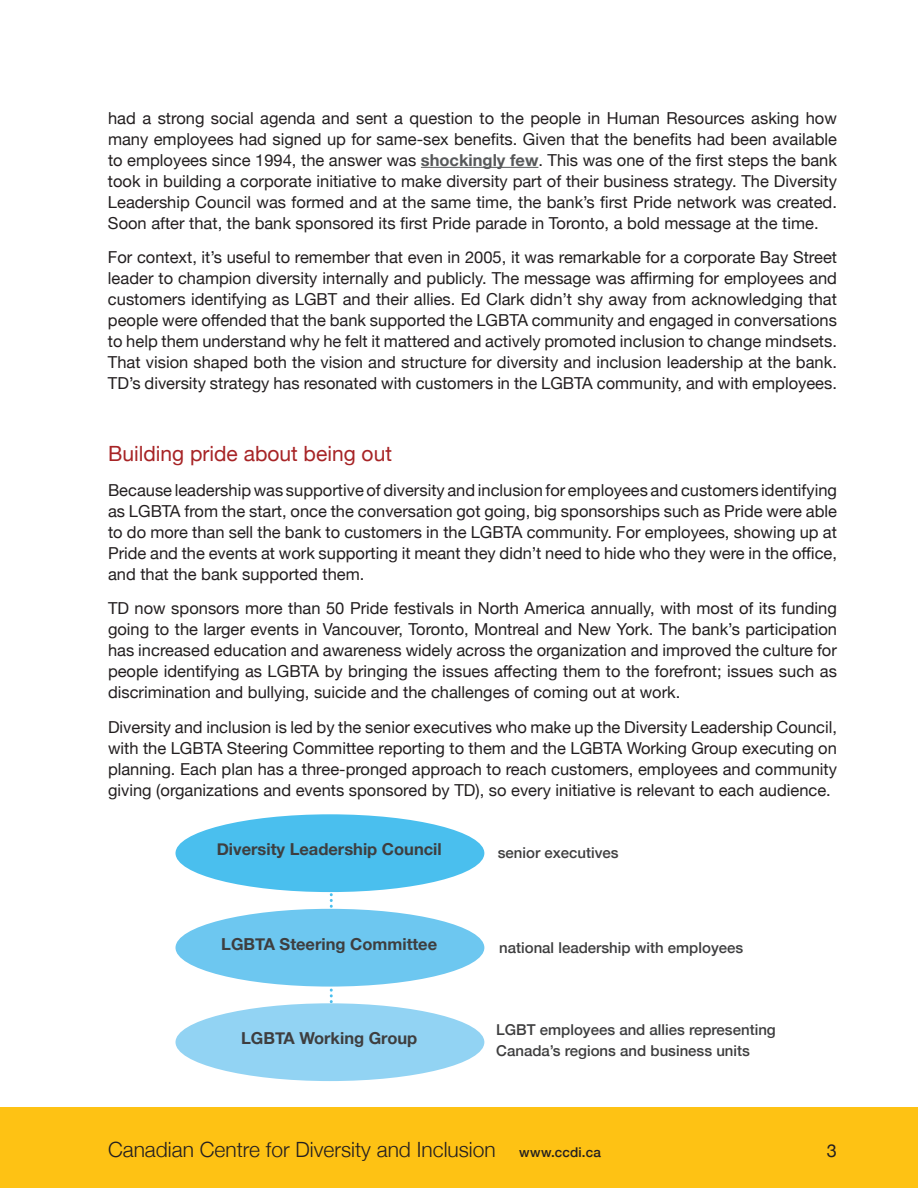
<style>
.page{position:relative;width:918px;height:1188px;background:#fff}
.page>*{position:absolute;margin:0;border:0;box-sizing:border-box;transform-origin:0 0}
.t1{font:300 21px "Helvetica Neue";color:#231f20}
.Text{font:21px "Helvetica Neue";color:#a72426}
.t2{font:18px "Helvetica Neue";color:#231f20}
.Text-2{font:16.5px/21px "Helvetica Neue";color:#231f20;text-align:justify}
.Text-3{font:700 16.5px "Helvetica Neue";color:#3e3e3f}
.Text-4{font:500 15px/21px "Helvetica Neue";color:#3e3e3f}
.s1{font-weight:700;color:#57585a}
.s2{font-weight:500;font-size:13.5px}
</style>
<div class="page">
<hr style="left:421px;top:167px;width:117px;height:1px;background:#57585a">
<div style="left:0;top:1107px;width:918px;height:81px;background:#fec214"></div>
<svg style="left:330px;top:892px;width:3px;height:17px"></svg>
<svg style="left:330px;top:988px;width:3px;height:15px"></svg>
<div style="left:176px;top:814px;width:308px;height:78px;background:#4abfee;border-radius:50%"></div>
<div style="left:176px;top:909px;width:308px;height:78px;background:#6dc7f0;border-radius:50%"></div>
<div style="left:176px;top:1003px;width:308px;height:78px;background:#92d3f3;border-radius:50%"></div>
<p class="Text-2" style="left:108px;top:108px;width:731px">had a strong social agenda and sent a question to the people in Human Resources asking how many employees had signed up for same-sex benefits. Given that the benefits had been available to employees since 1994, the answer was <span class="s1">shockingly few</span>. This was one of the first steps the bank took in building a corporate initiative to make diversity part of their business strategy. The Diversity Leadership Council was formed and at the same time, the bank’s first Pride network was created.<br>Soon after that, the bank sponsored its first Pride parade in Toronto, a bold message at the time.</p>
<p class="Text-2" style="left:108px;top:248px;width:731px">For context, it’s useful to remember that even in 2005, it was remarkable for a corporate Bay Street leader to champion diversity internally and publicly. The message was affirming for employees and customers identifying as LGBT and their allies. Ed Clark didn’t shy away from acknowledging that people were offended that the bank supported the LGBTA community and engaged in conversations to help them understand why he felt it mattered and actively promoted inclusion to change mindsets.<br>That vision shaped both the vision and structure for diversity and inclusion leadership at the bank.<br>TD’s diversity strategy has resonated with customers in the LGBTA community, and with employees.</p>
<p class="Text" style="left:108px;top:439px;width:285px">Building pride about being out</p>
<p class="Text-2" style="left:108px;top:480px;width:731px">Because leadership was supportive of diversity and inclusion for employees and customers identifying as LGBTA from the start, once the conversation got going, big sponsorships such as Pride were able to do more than sell the bank to customers in the LGBTA community. For employees, showing up at Pride and the events at work supporting it meant they didn’t need to hide who they were in the office, and that the bank supported them.</p>
<p class="Text-2" style="left:108px;top:599px;width:731px">TD now sponsors more than 50 Pride festivals in North America annually, with most of its funding going to the larger events in Vancouver, Toronto, Montreal and New York. The bank’s participation has increased education and awareness widely across the organization and improved the culture for people identifying as LGBTA by bringing the issues affecting them to the forefront; issues such as discrimination and bullying, suicide and the challenges of coming out at work.</p>
<p class="Text-2" style="left:108px;top:717px;width:731px">Diversity and inclusion is led by the senior executives who make up the Diversity Leadership Council, with the LGBTA Steering Committee reporting to them and the LGBTA Working Group executing on planning. Each plan has a three-pronged approach to reach customers, employees and community giving (organizations and events sponsored by TD), so every initiative is relevant to each audience.</p>
<p class="Text-3" style="left:217px;top:836px;width:227px">Diversity Leadership Council</p>
<p class="Text-3" style="left:221px;top:931px;width:217px">LGBTA Steering Committee</p>
<p class="Text-3" style="left:241px;top:1025px;width:178px">LGBTA Working Group</p>
<p class="Text-4" style="left:498px;top:841px;width:122px">senior executives</p>
<p class="Text-4" style="left:499px;top:936px;width:245px">national leadership with employees</p>
<p class="Text-4" style="left:496px;top:1018px;width:281px">LGBT employees and allies representing<br>Canada’s regions and business units</p>
<p class="t1" style="left:108px;top:1133px;width:494px">Canadian Centre for Diversity and Inclusion <span class="s2">www.ccdi.ca</span></p>
<p class="t2" style="left:827px;top:1137px;width:12px">3</p>
</div>
